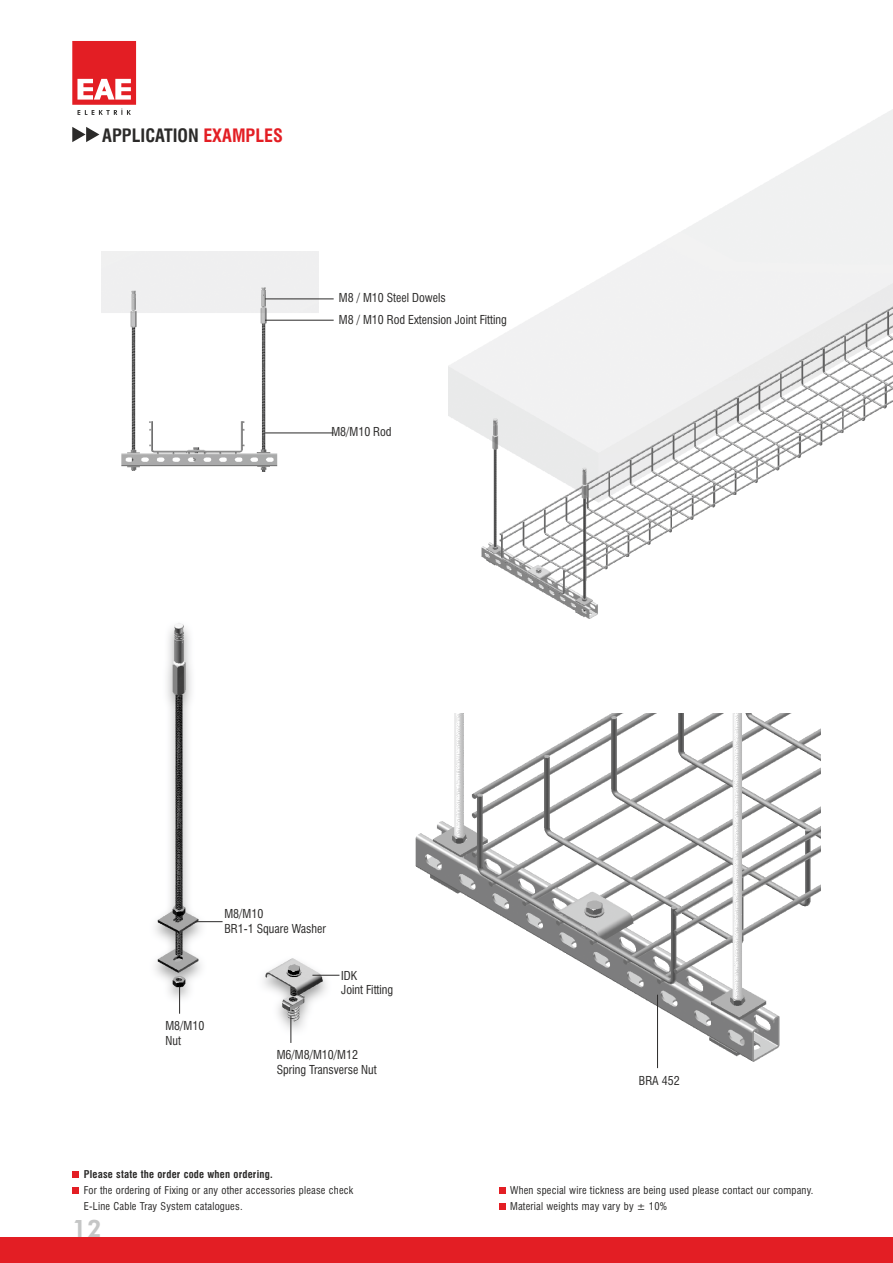
<style>
.page{position:relative;width:893px;height:1263px;background:#fff}
.page>*{position:absolute;margin:0;border:0;box-sizing:border-box;transform-origin:0 0}
.t1{font:800 24px "Futura BT";color:#c5c6c6}
.t2{font:700 condensed 18px "Swiss 721 BT";color:#2b2a29}
.t3{font:condensed 12px/14.4px "Swiss 721 BT";color:#2b2a29}
.t4{font:condensed 10.5px/15.8px "Swiss 721 BT";letter-spacing:.02em;color:#2b2a29}
.s1{color:#e31e24}
.s2{font-weight:700}
</style>
<div class="page">
<img style="left:448px;top:109px;width:445px;height:510px">
<svg style="left:72px;top:41px;width:64px;height:74px"></svg>
<img style="left:415px;top:714px;width:406px;height:347px">
<img style="left:155px;top:623px;width:178px;height:415px">
<img style="left:102px;top:252px;width:216px;height:219px">
<svg style="left:72px;top:127px;width:27px;height:15px"></svg>
<hr style="left:657px;top:995px;width:1px;height:73px;background:#2b2a29">
<hr style="left:265px;top:299px;width:69px;height:1px;background:#2b2a29">
<hr style="left:265px;top:320px;width:69px;height:1px;background:#2b2a29">
<hr style="left:265px;top:433px;width:69px;height:1px;background:#2b2a29">
<svg style="left:196px;top:921px;width:27px;height:1px"></svg>
<svg style="left:312px;top:975px;width:27px;height:1px"></svg>
<svg style="left:291px;top:1016px;width:1px;height:27px"></svg>
<svg style="left:179px;top:987px;width:1px;height:27px"></svg>
<div style="left:499px;top:1203px;width:7px;height:7px;background:#e31e24"></div>
<div style="left:499px;top:1187px;width:7px;height:7px;background:#e31e24"></div>
<div style="left:72px;top:1187px;width:7px;height:7px;background:#e31e24"></div>
<div style="left:72px;top:1171px;width:7px;height:7px;background:#e31e24"></div>
<div style="left:0;top:1237px;width:893px;height:26px;background:#e31e24"></div>
<p class="t2" style="left:102px;top:128px;width:182px">APPLICATION <span class="s1">EXAMPLES</span></p>
<p class="t3" style="left:339px;top:288px;width:169px;line-height:22px">M8 / M10 Steel Dowels<br>M8 / M10 Rod Extension Joint Fitting</p>
<p class="t3" style="left:331px;top:426px;width:62px">M8/M10 Rod</p>
<p class="t3" style="left:165px;top:1020px;width:40px">M8/M10<br>Nut</p>
<p class="t3" style="left:224px;top:908px;width:103px">M8/M10<br>BR1-1 Square Washer</p>
<p class="t3" style="left:341px;top:969px;width:54px">IDK<br>Joint Fitting</p>
<p class="t3" style="left:277px;top:1049px;width:102px">M6/M8/M10/M12<br>Spring Transverse Nut</p>
<p class="t4" style="left:84px;top:1168px;width:271px"><span class="s2">Please state the order code when ordering.<br></span>For the ordering of Fixing or any other accessories please check<br>E-Line Cable Tray System catalogues.</p>
<p class="t1" style="left:72px;top:1219px;width:31px">12</p>
<p class="t3" style="left:639px;top:1075px;width:42px">BRA 452</p>
<p class="t4" style="left:510px;top:1183px;width:305px">When special wire tickness are being used please contact our company.<br>Material weights may vary by ± 10%</p>
</div>
